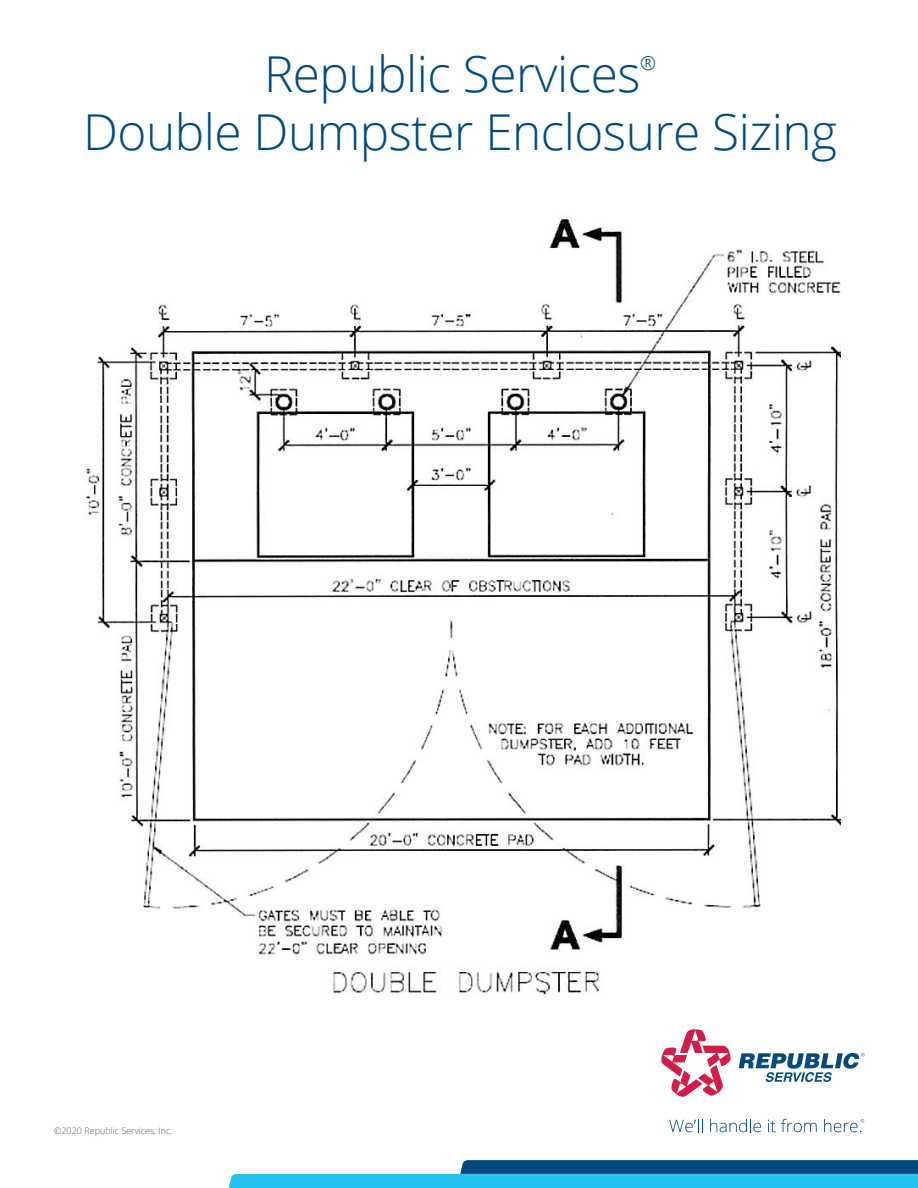
<style>
.page{position:relative;width:918px;height:1188px;background:#fff}
.page>*{position:absolute;margin:0;border:0;box-sizing:border-box;transform-origin:0 0}
.t1{font:300 49.5px "Open Sans";letter-spacing:-.01em;color:#00497b}
.t2{font:300 19.2px "Open Sans";color:#00497b}
.t3{font:300 9px "Open Sans";color:#57585a}
</style>
<div class="page">
<svg style="left:661px;top:1029px;width:204px;height:68px"></svg>
<svg style="left:669px;top:1119px;width:34px;height:13px"></svg>
<svg style="left:710px;top:1119px;width:51px;height:13px"></svg>
<svg style="left:768px;top:1119px;width:49px;height:13px"></svg>
<svg style="left:824px;top:1119px;width:40px;height:13px"></svg>
<svg style="left:229px;top:1160px;width:689px;height:28px"></svg>
<img style="left:84px;top:215px;width:756px;height:780px">
<p class="t1" style="left:264px;top:40px;width:378px">Republic Services</p>
<p class="t2" style="left:640px;top:50px;width:18px">®</p>
<p class="t1" style="left:83px;top:98px;width:755px">Double Dumpster Enclosure Sizing</p>
<p class="t3" style="left:54px;top:1124px;width:120px">©2020 Republic Services, Inc.</p>
</div>
